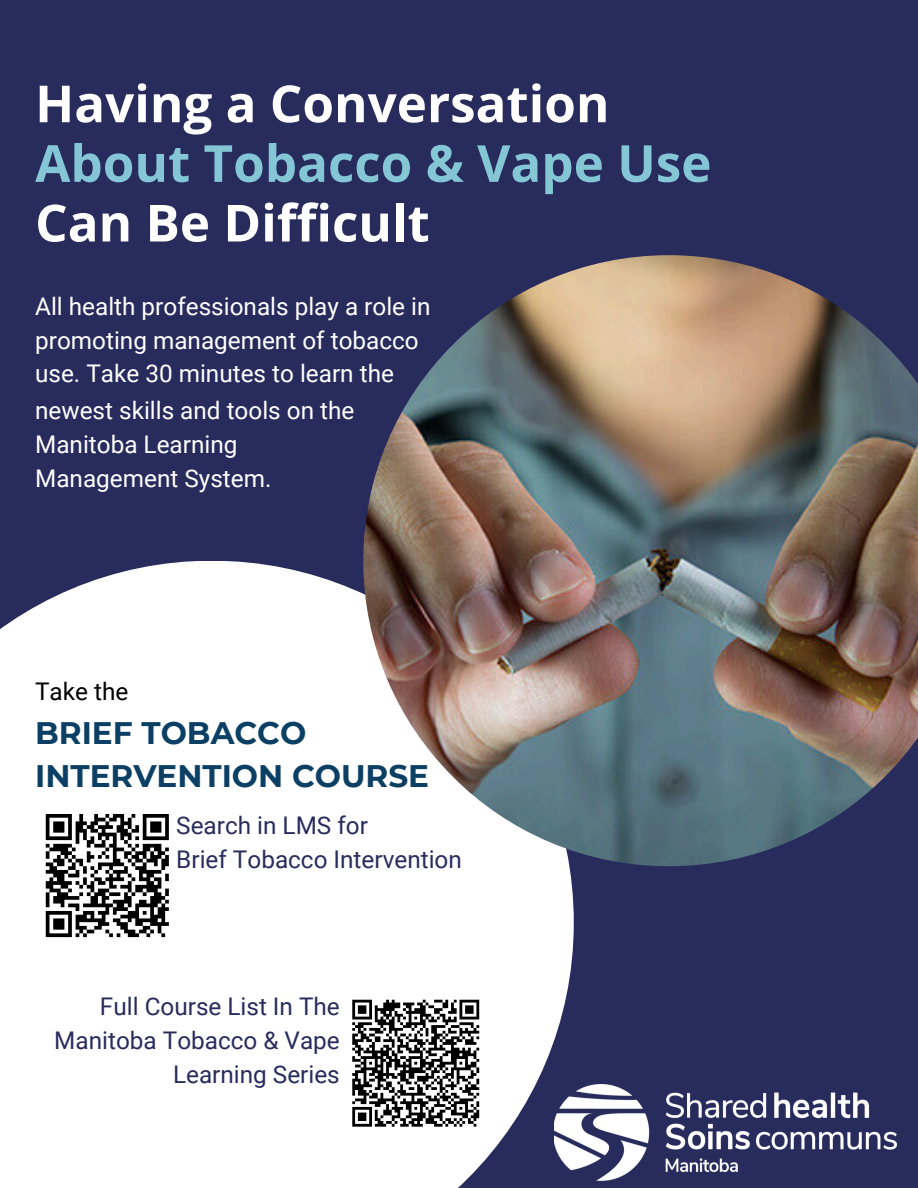
<style>
.page{position:relative;width:918px;height:1188px;background:#282c5c}
.page>*{position:absolute;margin:0;border:0;box-sizing:border-box;transform-origin:0 0}
.t1{font:700 51.15px/59.7px "Open Sans";color:#fff}
.t2{font:700 31.05px/43.3px "Montserrat";color:#0c3f64}
.t3{font:24.3px/33.8px "Roboto";color:#fff}
.t4{font:24.3px/33.8px "Roboto";color:#282c5c;text-align:right}
.t5{font:24.3px "Roboto";color:#000}
.s1{color:#85c6d6}
</style>
<div class="page">
<div style="left:0;top:561px;width:574px;height:627px;background:#fff"></div>
<img style="left:363px;top:255px;width:555px;height:611px">
<img style="left:554px;top:1084px;width:342px;height:96px">
<div style="left:38px;top:807px;width:138px;height:138px;background:#fff"></div>
<svg style="left:45px;top:814px;width:124px;height:124px"></svg>
<div style="left:347px;top:994px;width:138px;height:138px;background:#fff"></div>
<svg style="left:352px;top:999px;width:128px;height:128px"></svg>
<p class="t1" style="left:35px;top:73px;width:678px">Having a Conversation<br><span class="s1">About Tobacco &amp; Vape Use<br></span>Can Be Difficult</p>
<p class="t3" style="left:35px;top:290px;width:397px">All health professionals play a role in promoting management of tobacco</p>
<p class="t3" style="left:35px;top:357px;width:360px">use. Take 30 minutes to learn the</p>
<p class="t3" style="left:35px;top:394px;width:321px">newest skills and tools on the</p>
<h2 class="t3" style="left:35px;top:428px;width:204px">Manitoba Learning</h2>
<p class="t3" style="left:35px;top:462px;width:238px">Management System.</p>
<p class="t5" style="left:35px;top:678px;width:95px">Take the</p>
<p class="t2" style="left:35px;top:711px;width:396px">BRIEF TOBACCO<br>INTERVENTION COURSE</p>
<p class="t4" style="left:176px;top:809px;width:193px">Search in LMS for</p>
<p class="t4" style="left:176px;top:843px;width:287px">Brief Tobacco Intervention</p>
<p class="t4" style="left:100px;top:990px;width:241px">Full Course List In The</p>
<p class="t4" style="left:54px;top:1024px;width:287px">Manitoba Tobacco &amp; Vape<br>Learning Series</p>
</div>
